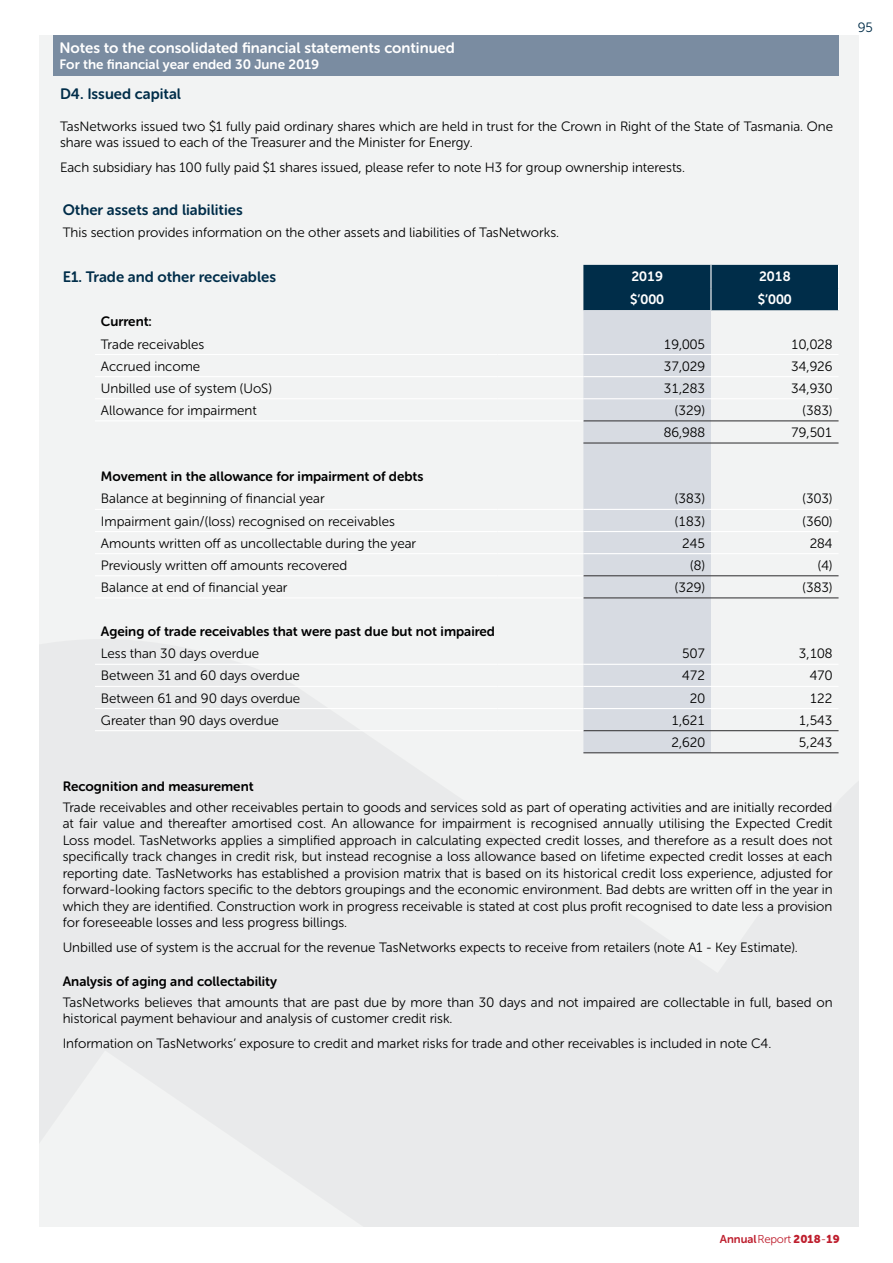
<style>
.page{position:relative;width:893px;height:1263px;background:#fff}
.page>*{position:absolute;margin:0;border:0;box-sizing:border-box;transform-origin:0 0}
.t1{font:15px "Museo Sans Rounded 700";color:#002d49}
.t2{font:15px "Museo Sans Rounded 700";color:#fff}
.t3{font:13.5px/16.5px "Museo Sans Rounded 300";color:#000}
.t4{font:13.5px "Museo Sans Rounded 700";color:#000}
.t5{font:13.5px "Museo Sans Rounded 700";color:#fff}
.t6{font:13.5px "Museo Sans Rounded 300";color:#002d49}
.t7{font:11.4px "Museo Sans 300";letter-spacing:-.025em;color:#be1e2d}
.s1{font-family:"Museo Sans Rounded 700"}
.s2{font-family:"Museo Sans Rounded 900"}
</style>
<div class="page">
<div style="left:38px;top:35px;width:821px;height:1192px;background:#f2f3f3"></div>
<div style="left:54px;top:35px;width:785px;height:40px;background:#7a8ca1"></div>
<div style="left:583px;top:310px;width:128px;height:442px;background:#d7dbe2"></div>
<div style="left:583px;top:265px;width:256px;height:45px;background:#002d49"></div>
<hr style="left:95px;top:354px;width:402px;height:1px;background:#fff">
<hr style="left:497px;top:354px;width:86px;height:1px;background:#fff">
<hr style="left:583px;top:354px;width:128px;height:1px;background:#fff">
<hr style="left:711px;top:354px;width:127px;height:1px;background:#fff">
<hr style="left:95px;top:376px;width:402px;height:1px;background:#fff">
<hr style="left:497px;top:376px;width:86px;height:1px;background:#fff">
<hr style="left:583px;top:376px;width:128px;height:1px;background:#fff">
<hr style="left:711px;top:376px;width:127px;height:1px;background:#fff">
<hr style="left:583px;top:398px;width:128px;height:1px;background:#fff">
<hr style="left:711px;top:398px;width:127px;height:1px;background:#fff">
<hr style="left:95px;top:509px;width:402px;height:1px;background:#fff">
<hr style="left:497px;top:509px;width:86px;height:1px;background:#fff">
<hr style="left:583px;top:509px;width:128px;height:1px;background:#fff">
<hr style="left:711px;top:509px;width:127px;height:1px;background:#fff">
<hr style="left:95px;top:531px;width:402px;height:1px;background:#fff">
<hr style="left:497px;top:531px;width:86px;height:1px;background:#fff">
<hr style="left:583px;top:531px;width:128px;height:1px;background:#fff">
<hr style="left:711px;top:531px;width:127px;height:1px;background:#fff">
<hr style="left:95px;top:553px;width:402px;height:1px;background:#fff">
<hr style="left:497px;top:553px;width:86px;height:1px;background:#fff">
<hr style="left:583px;top:553px;width:128px;height:1px;background:#fff">
<hr style="left:711px;top:553px;width:127px;height:1px;background:#fff">
<hr style="left:95px;top:664px;width:402px;height:1px;background:#fff">
<hr style="left:497px;top:664px;width:86px;height:1px;background:#fff">
<hr style="left:583px;top:664px;width:128px;height:1px;background:#fff">
<hr style="left:711px;top:664px;width:127px;height:1px;background:#fff">
<hr style="left:95px;top:686px;width:402px;height:1px;background:#fff">
<hr style="left:497px;top:686px;width:86px;height:1px;background:#fff">
<hr style="left:583px;top:686px;width:128px;height:1px;background:#fff">
<hr style="left:711px;top:686px;width:127px;height:1px;background:#fff">
<hr style="left:583px;top:708px;width:128px;height:1px;background:#fff">
<hr style="left:711px;top:708px;width:127px;height:1px;background:#fff">
<hr style="left:583px;top:420px;width:128px;height:1px;background:#414042">
<hr style="left:711px;top:420px;width:127px;height:1px;background:#414042">
<hr style="left:583px;top:442px;width:128px;height:2px;background:#414042">
<hr style="left:711px;top:442px;width:127px;height:2px;background:#414042">
<hr style="left:583px;top:575px;width:128px;height:1px;background:#414042">
<hr style="left:711px;top:575px;width:127px;height:1px;background:#414042">
<hr style="left:583px;top:597px;width:128px;height:1px;background:#414042">
<hr style="left:711px;top:597px;width:127px;height:1px;background:#414042">
<hr style="left:583px;top:730px;width:128px;height:1px;background:#414042">
<hr style="left:711px;top:730px;width:127px;height:1px;background:#414042">
<hr style="left:583px;top:752px;width:128px;height:1px;background:#414042">
<hr style="left:711px;top:752px;width:127px;height:1px;background:#414042">
<hr style="left:95px;top:398px;width:402px;height:1px;background:#fff">
<hr style="left:497px;top:398px;width:86px;height:1px;background:#fff">
<hr style="left:95px;top:575px;width:402px;height:1px;background:#fff">
<hr style="left:497px;top:575px;width:86px;height:1px;background:#fff">
<hr style="left:95px;top:597px;width:402px;height:1px;background:#fff">
<hr style="left:497px;top:597px;width:86px;height:1px;background:#fff">
<hr style="left:95px;top:708px;width:402px;height:1px;background:#fff">
<hr style="left:497px;top:708px;width:86px;height:1px;background:#fff">
<hr style="left:95px;top:420px;width:402px;height:1px;background:#fff">
<hr style="left:497px;top:420px;width:86px;height:1px;background:#fff">
<hr style="left:95px;top:730px;width:402px;height:1px;background:#fff">
<hr style="left:497px;top:730px;width:86px;height:1px;background:#fff">
<p class="t2" style="left:60px;top:40px;width:397px">Notes to the consolidated financial statements continued</p>
<p class="t5" style="left:60px;top:57px;width:261px">For the financial year ended 30 June 2019</p>
<p class="t1" style="left:60px;top:86px;width:123px">D4. Issued capital</p>
<p class="t3" style="left:60px;top:118px;width:775px">TasNetworks issued two $1 fully paid ordinary shares which are held in trust for the Crown in Right of the State of Tasmania. One share was issued to each of the Treasurer and the Minister for Energy.</p>
<p class="t3" style="left:60px;top:160px;width:627px">Each subsidiary has 100 fully paid $1 shares issued, please refer to note H3 for group ownership interests.</p>
<p class="t1" style="left:63px;top:201px;width:181px">Other assets and liabilities</p>
<p class="t3" style="left:63px;top:224px;width:498px">This section provides information on the other assets and liabilities of TasNetworks.</p>
<p class="t1" style="left:63px;top:269px;width:215px">E1. Trade and other receivables</p>
<p class="t5" style="left:631px;top:269px;width:33px">2019</p>
<p class="t5" style="left:759px;top:269px;width:33px">2018</p>
<p class="t5" style="left:630px;top:292px;width:35px">$’000</p>
<p class="t5" style="left:758px;top:292px;width:35px">$’000</p>
<p class="t4" style="left:101px;top:314px;width:52px">Current:</p>
<p class="t3" style="left:101px;top:336px;width:105px">Trade receivables</p>
<p class="t3" style="left:664px;top:336px;width:43px">19,005</p>
<p class="t3" style="left:791px;top:336px;width:43px">10,028</p>
<p class="t3" style="left:101px;top:358px;width:101px">Accrued income</p>
<p class="t3" style="left:664px;top:358px;width:43px">37,029</p>
<p class="t3" style="left:791px;top:358px;width:43px">34,926</p>
<p class="t3" style="left:101px;top:380px;width:173px">Unbilled use of system (UoS)</p>
<p class="t3" style="left:664px;top:380px;width:43px">31,283</p>
<p class="t3" style="left:791px;top:380px;width:43px">34,930</p>
<p class="t3" style="left:101px;top:402px;width:157px">Allowance for impairment</p>
<p class="t3" style="left:675px;top:402px;width:32px">(329)</p>
<p class="t3" style="left:802px;top:402px;width:32px">(383)</p>
<p class="t3" style="left:664px;top:424px;width:43px">86,988</p>
<p class="t3" style="left:791px;top:424px;width:43px">79,501</p>
<p class="t4" style="left:101px;top:469px;width:324px">Movement in the allowance for impairment of debts</p>
<p class="t3" style="left:101px;top:491px;width:225px">Balance at beginning of financial year</p>
<p class="t3" style="left:675px;top:491px;width:32px">(383)</p>
<p class="t3" style="left:802px;top:491px;width:32px">(303)</p>
<p class="t3" style="left:101px;top:513px;width:295px">Impairment gain/(loss) recognised on receivables</p>
<p class="t3" style="left:675px;top:513px;width:32px">(183)</p>
<p class="t3" style="left:802px;top:513px;width:32px">(360)</p>
<p class="t3" style="left:101px;top:535px;width:317px">Amounts written off as uncollectable during the year</p>
<p class="t3" style="left:682px;top:535px;width:24px">245</p>
<p class="t3" style="left:810px;top:535px;width:24px">284</p>
<p class="t3" style="left:101px;top:557px;width:248px">Previously written off amounts recovered</p>
<p class="t3" style="left:690px;top:557px;width:16px">(8)</p>
<p class="t3" style="left:818px;top:557px;width:16px">(4)</p>
<p class="t3" style="left:101px;top:579px;width:188px">Balance at end of financial year</p>
<p class="t3" style="left:675px;top:579px;width:32px">(329)</p>
<p class="t3" style="left:802px;top:579px;width:32px">(383)</p>
<p class="t4" style="left:101px;top:624px;width:396px">Ageing of trade receivables that were past due but not impaired</p>
<p class="t3" style="left:101px;top:645px;width:160px">Less than 30 days overdue</p>
<p class="t3" style="left:682px;top:645px;width:24px">507</p>
<p class="t3" style="left:799px;top:645px;width:35px">3,108</p>
<p class="t3" style="left:101px;top:668px;width:200px">Between 31 and 60 days overdue</p>
<p class="t3" style="left:682px;top:668px;width:24px">472</p>
<p class="t3" style="left:810px;top:668px;width:24px">470</p>
<p class="t3" style="left:101px;top:690px;width:201px">Between 61 and 90 days overdue</p>
<p class="t3" style="left:690px;top:690px;width:17px">20</p>
<p class="t3" style="left:810px;top:690px;width:24px">122</p>
<p class="t3" style="left:101px;top:712px;width:179px">Greater than 90 days overdue</p>
<p class="t3" style="left:671px;top:712px;width:35px">1,621</p>
<p class="t3" style="left:799px;top:712px;width:35px">1,543</p>
<p class="t3" style="left:671px;top:734px;width:35px">2,620</p>
<p class="t3" style="left:799px;top:734px;width:35px">5,243</p>
<p class="t4" style="left:63px;top:779px;width:192px">Recognition and measurement</p>
<p class="t3" style="left:63px;top:799px;width:771px;text-align:justify">Trade receivables and other receivables pertain to goods and services sold as part of operating activities and are initially recorded at fair value and thereafter amortised cost. An allowance for impairment is recognised annually utilising the Expected Credit Loss model. TasNetworks applies a simplified approach in calculating expected credit losses, and therefore as a result does not specifically track changes in credit risk, but instead recognise a loss allowance based on lifetime expected credit losses at each reporting date. TasNetworks has established a provision matrix that is based on its historical credit loss experience, adjusted for forward-looking factors specific to the debtors groupings and the economic environment. Bad debts are written off in the year in which they are identified. Construction work in progress receivable is stated at cost plus profit recognised to date less a provision for foreseeable losses and less progress billings.</p>
<p class="t3" style="left:63px;top:939px;width:737px">Unbilled use of system is the accrual for the revenue TasNetworks expects to receive from retailers (note A1 - Key Estimate).</p>
<p class="t4" style="left:63px;top:974px;width:216px">Analysis of aging and collectability</p>
<p class="t3" style="left:63px;top:994px;width:771px">TasNetworks believes that amounts that are past due by more than 30 days and not impaired are collectable in full, based on historical payment behaviour and analysis of customer credit risk.</p>
<p class="t3" style="left:63px;top:1035px;width:710px">Information on TasNetworks’ exposure to credit and market risks for trade and other receivables is included in note C4.</p>
<p class="t6" style="left:858px;top:20px;width:17px">95</p>
<p class="t7" style="left:720px;top:1232px;width:121px"><span class="s1">Annual</span>Report <span class="s2">2018</span>-<span class="s2">19</span></p>
</div>
